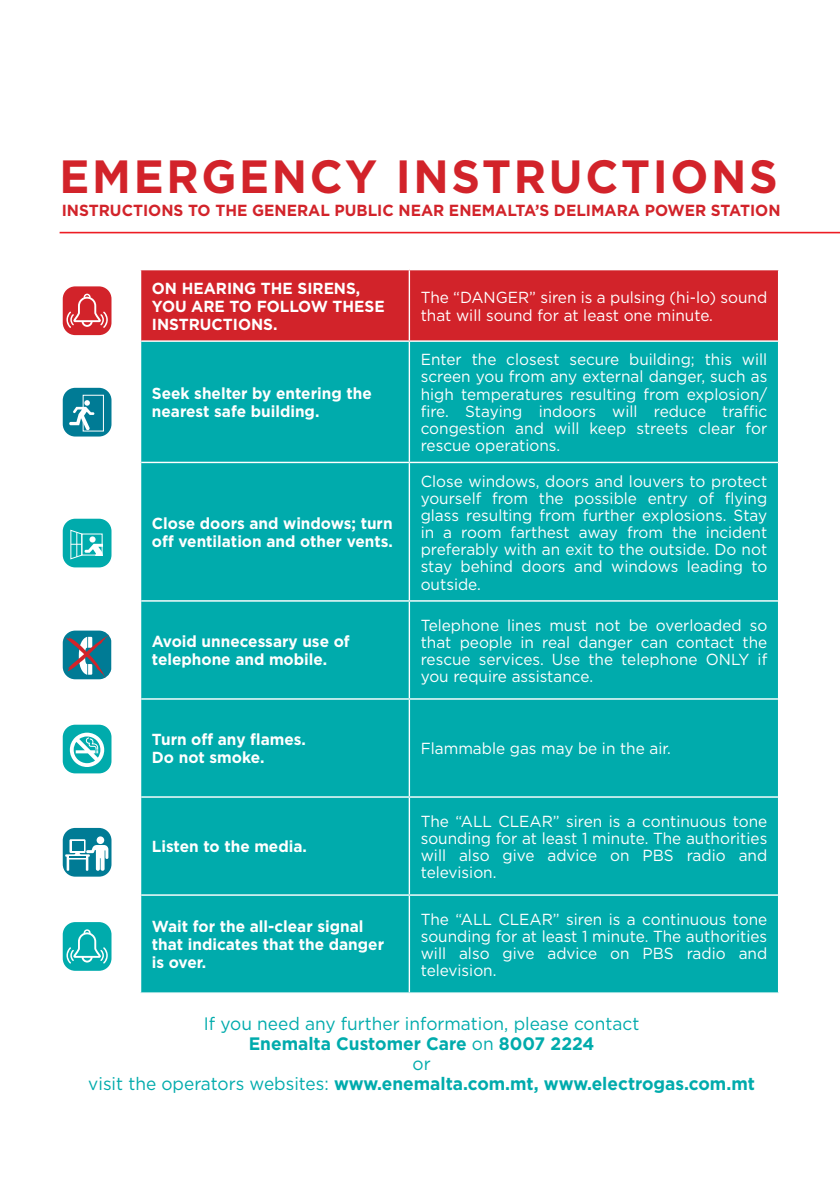
<style>
.page{position:relative;width:840px;height:1191px;background:#fff}
.page>*{position:absolute;margin:0;border:0;box-sizing:border-box;transform-origin:0 0}
.t1{font:700 46.6px "Gotham";letter-spacing:.06em;color:#d2232a;scale:.96 1}
.t2{font:18px/20px "Gotham";color:#00abac;text-align:center;scale:.96 1}
.t3{font:16px/17.2px "Gotham";color:#fff;text-align:justify;scale:.96 1}
.t4{font:700 16px/18px "Gotham";color:#fff;scale:.96 1}
.t5{font:700 16px "Gotham";color:#d2232a;scale:.96 1}
.s1{font-weight:700}
</style>
<div class="page">
<div style="left:141px;top:270px;width:636px;height:70px;background:#d2232a"></div>
<div style="left:141px;top:342px;width:636px;height:650px;background:#00abac"></div>
<hr style="left:408px;top:270px;width:2px;height:70px;background:#fff">
<hr style="left:408px;top:342px;width:2px;height:120px;background:#fff">
<hr style="left:408px;top:463px;width:2px;height:137px;background:#fff">
<hr style="left:408px;top:601px;width:2px;height:97px;background:#fff">
<hr style="left:408px;top:699px;width:2px;height:97px;background:#fff">
<hr style="left:408px;top:797px;width:2px;height:97px;background:#fff">
<hr style="left:408px;top:895px;width:2px;height:97px;background:#fff">
<hr style="left:141px;top:462px;width:268px;height:1px;background:#fff">
<hr style="left:409px;top:462px;width:368px;height:1px;background:#fff">
<hr style="left:141px;top:600px;width:268px;height:1px;background:#fff">
<hr style="left:409px;top:600px;width:368px;height:1px;background:#fff">
<hr style="left:141px;top:698px;width:268px;height:1px;background:#fff">
<hr style="left:409px;top:698px;width:368px;height:1px;background:#fff">
<hr style="left:141px;top:796px;width:268px;height:1px;background:#fff">
<hr style="left:409px;top:796px;width:368px;height:1px;background:#fff">
<hr style="left:141px;top:894px;width:268px;height:1px;background:#fff">
<hr style="left:409px;top:894px;width:368px;height:1px;background:#fff">
<div style="left:63px;top:519px;width:48px;height:48px;background:#00abac;border-radius:12px"></div>
<svg style="left:70px;top:529px;width:32px;height:30px"></svg>
<div style="left:81px;top:533px;width:21px;height:22px;border:1px solid #fff"></div>
<svg style="left:63px;top:630px;width:48px;height:49px;background:#458699"></svg>
<svg style="left:63px;top:724px;width:48px;height:49px"></svg>
<svg style="left:63px;top:828px;width:48px;height:48px"></svg>
<svg style="left:63px;top:388px;width:48px;height:48px;background:#288fa5"></svg>
<div style="left:83px;top:395px;width:21px;height:36px;border:1px solid #fff"></div>
<div style="left:63px;top:286px;width:48px;height:49px;background:#d2232a;border-radius:12px"></div>
<svg style="left:66px;top:294px;width:42px;height:34px"></svg>
<div style="left:63px;top:922px;width:48px;height:48px;background:#00abac;border-radius:12px"></div>
<svg style="left:66px;top:929px;width:42px;height:34px"></svg>
<hr style="left:60px;top:232px;width:779px;height:1px;background:#ed1d24">
<h1 class="t1" style="left:60px;top:145px;width:749px">EMERGENCY INSTRUCTIONS</h1>
<p class="t5" style="left:62px;top:199px;width:749px">INSTRUCTIONS TO THE GENERAL PUBLIC NEAR ENEMALTA’S DELIMARA POWER STATION</p>
<p class="t4" style="left:152px;top:279px;width:244px">ON HEARING THE SIRENS,<br>YOU ARE TO FOLLOW THESE<br>INSTRUCTIONS.</p>
<p class="t3" style="left:420px;top:288px;width:362px;line-height:18px">The “DANGER” siren is a pulsing (hi-lo) sound that will sound for at least one minute.</p>
<p class="t4" style="left:152px;top:384px;width:230px">Seek shelter by entering the nearest safe building.</p>
<p class="t4" style="left:152px;top:514px;width:252px">Close doors and windows; turn off ventilation and other vents.</p>
<p class="t4" style="left:152px;top:632px;width:207px">Avoid unnecessary use of telephone and mobile.</p>
<p class="t3" style="left:420px;top:351px;width:362px">Enter the closest secure building; this will screen you from any external danger, such as high temperatures resulting from explosion/ fire. Staying indoors will reduce traffic congestion and will keep streets clear for rescue operations.</p>
<p class="t3" style="left:420px;top:472px;width:362px">Close windows, doors and louvers to protect yourself from the possible entry of flying glass resulting from further explosions. Stay in a room farthest away from the incident preferably with an exit to the outside. Do not stay behind doors and windows leading to outside.</p>
<p class="t3" style="left:420px;top:616px;width:362px">Telephone lines must not be overloaded so that people in real danger can contact the rescue services. Use the telephone ONLY if you require assistance.</p>
<p class="t4" style="left:152px;top:730px;width:162px">Turn off any flames.<br>Do not smoke.</p>
<p class="t3" style="left:420px;top:739px;width:262px">Flammable gas may be in the air.</p>
<p class="t4" style="left:152px;top:837px;width:163px">Listen to the media.</p>
<p class="t3" style="left:420px;top:812px;width:362px">The “ALL CLEAR” siren is a continuous tone sounding for at least 1 minute. The authorities will also give advice on PBS radio and television.</p>
<p class="t4" style="left:152px;top:917px;width:243px">Wait for the all-clear signal that indicates that the danger is over.</p>
<p class="t3" style="left:420px;top:910px;width:362px">The “ALL CLEAR” siren is a continuous tone sounding for at least 1 minute. The authorities will also give advice on PBS radio and television.</p>
<p class="t2" style="left:88px;top:1013px;width:695px">If you need any further information, please contact<br><span class="s1">Enemalta Customer Care</span> on <span class="s1">8007 2224<br></span>or<br>visit the operators websites: <span class="s1">www.enemalta.com.mt, www.electrogas.com.mt</span></p>
</div>
